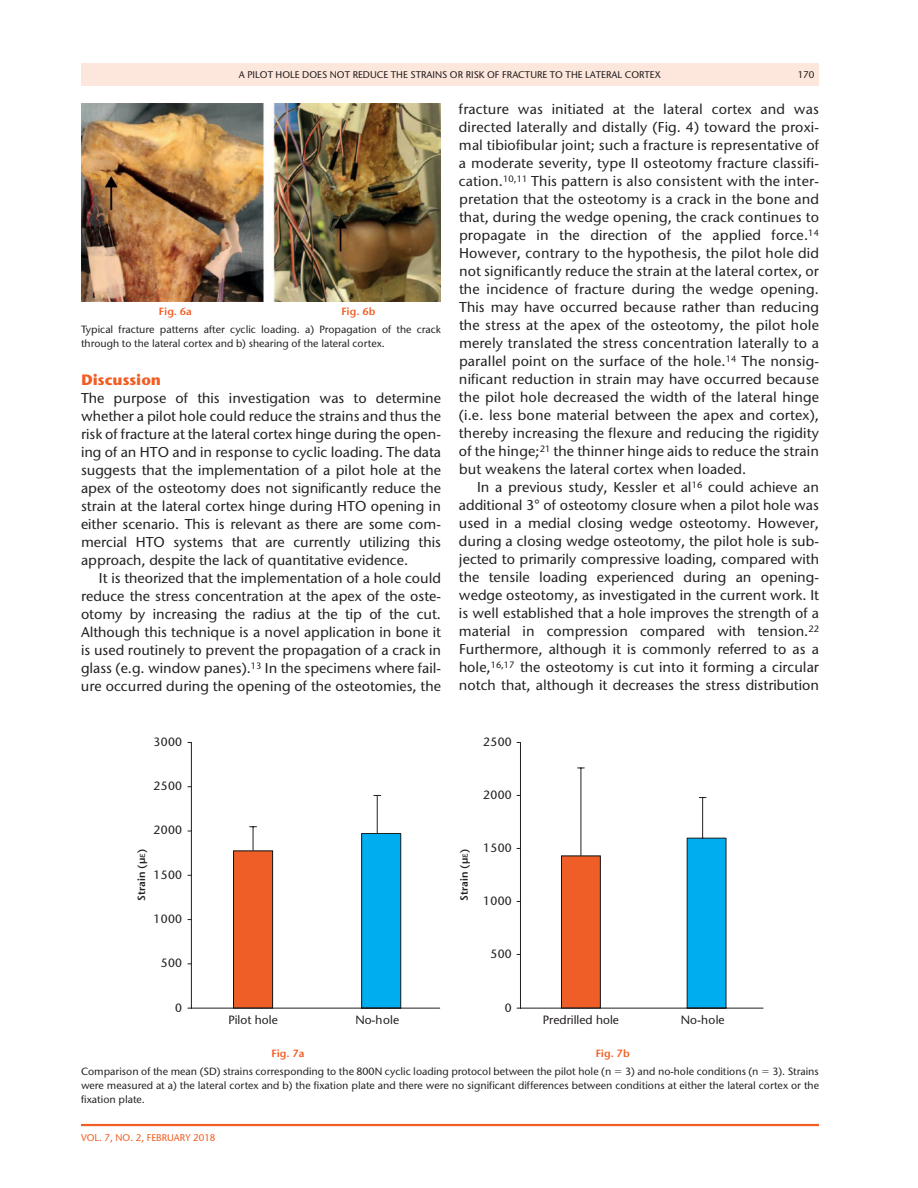
<style>
.page{position:relative;width:918px;height:1188px;background:#fff}
.page>*{position:absolute;margin:0;border:0;box-sizing:border-box;transform-origin:0 0}
.t1{font:700 15px "Stone Sans ITC Pro";color:#f25d23}
.t2{font:500 14.25px/18px "Stone Sans ITC Pro";color:#231f20;text-align:justify}
.t3{font:500 12px "Stone Sans Std";letter-spacing:.035em;color:#231f20}
.t4{font:500 12px "Stone Sans Std";color:#231f20}
.t5{font:500 10.5px/13.5px "Stone Sans ITC Pro";color:#231f20}
.t6{font:600 10.5px "Stone Sans ITC Pro";color:#f25d23}
.t7{font:600 10.5px "Stone Sans Std";color:#231f20}
.t8{font:500 9.75px "Stone Sans ITC Pro";color:#231f20}
.t9{font:500 9.75px "Stone Sans ITC Pro";color:#f25d23}
.s1{font-family:"Myriad Pro";font-weight:400}
</style>
<div class="page">
<div style="left:81px;top:63px;width:738px;height:23px;background:#fde7dc"></div>
<hr style="left:81px;top:1124px;width:738px;height:2px;background:#f25d23">
<img style="left:81px;top:104px;width:360px;height:198px">
<svg style="left:191px;top:742px;width:250px;height:267px"></svg>
<svg style="left:520px;top:742px;width:243px;height:267px"></svg>
<p class="t8" style="left:239px;top:68px;width:424px">A pilot hole does not reduce the strains or risk of fracture to the lateral cortex</p>
<p class="t8" style="left:798px;top:68px;width:18px">170</p>
<p class="t6" style="left:159px;top:305px;width:35px">Fig. 6a</p>
<p class="t6" style="left:341px;top:305px;width:36px">Fig. 6b</p>
<p class="t5" style="left:81px;top:323px;width:362px">Typical fracture patterns after cyclic loading. a) Propagation of the crack through to the lateral cortex and b) shearing of the lateral cortex.</p>
<p class="t1" style="left:81px;top:370px;width:82px">Discussion</p>
<p class="t2" style="left:81px;top:389px;width:362px">The purpose of this investigation was to determine whether a pilot hole could reduce the strains and thus the risk of fracture at the lateral cortex hinge during the open&shy;ing of an HTO and in response to cyclic loading. The data suggests that the implementation of a pilot hole at the apex of the osteotomy does not significantly reduce the strain at the lateral cortex hinge during HTO opening in either scenario. This is relevant as there are some com&shy;mercial HTO systems that are currently utilizing this approach, despite the lack of quantitative evidence.</p>
<p class="t2" style="left:81px;top:569px;width:362px;text-indent:18px">It is theorized that the implementation of a hole could reduce the stress concentration at the apex of the oste&shy;otomy by increasing the radius at the tip of the cut.<br>Although this technique is a novel application in bone it is used routinely to prevent the propagation of a crack in glass (e.g. window panes).<sup>13</sup> In the specimens where fail&shy;ure occurred during the opening of the osteotomies, the</p>
<p class="t3" style="left:153px;top:735px;width:30px">3000</p>
<p class="t3" style="left:153px;top:779px;width:30px">2500</p>
<p class="t3" style="left:153px;top:823px;width:30px">2000</p>
<p class="t2" style="left:459px;top:100px;width:362px">fracture was initiated at the lateral cortex and was directed laterally and distally (Fig. 4) toward the proxi&shy;mal tibiofibular joint; such a fracture is representative of a moderate severity, type II osteotomy fracture classifi&shy;cation.<sup>10,11</sup> This pattern is also consistent with the inter&shy;pretation that the osteotomy is a crack in the bone and that, during the wedge opening, the crack continues to propagate in the direction of the applied force.<sup>14<br></sup>However, contrary to the hypothesis, the pilot hole did not significantly reduce the strain at the lateral cortex, or the incidence of fracture during the wedge opening.<br>This may have occurred because rather than reducing the stress at the apex of the osteotomy, the pilot hole merely translated the stress concentration laterally to a parallel point on the surface of the hole.<sup>14</sup> The nonsig&shy;nificant reduction in strain may have occurred because the pilot hole decreased the width of the lateral hinge (i.e. less bone material between the apex and cortex), thereby increasing the flexure and reducing the rigidity of the hinge;<sup>21</sup> the thinner hinge aids to reduce the strain but weakens the lateral cortex when loaded.</p>
<p class="t2" style="left:459px;top:478px;width:362px;text-indent:18px">In a previous study, Kessler et al<sup>16</sup> could achieve an additional 3° of osteotomy closure when a pilot hole was used in a medial closing wedge osteotomy. However, during a closing wedge osteotomy, the pilot hole is sub&shy;jected to primarily compressive loading, compared with the tensile loading experienced during an opening&shy;wedge osteotomy, as investigated in the current work. It is well established that a hole improves the strength of a material in compression compared with tension.<sup>22<br></sup>Furthermore, although it is commonly referred to as a hole,<sup>16,17</sup> the osteotomy is cut into it forming a circular notch that, although it decreases the stress distribution</p>
<p class="t3" style="left:483px;top:735px;width:30px">2500</p>
<p class="t3" style="left:483px;top:788px;width:30px">2000</p>
<p class="t7" style="left:135px;top:901px;width:53px;rotate:-90deg">Strain (μ<span class="s1">ε</span>)</p>
<p class="t7" style="left:458px;top:901px;width:53px;rotate:-90deg">Strain (μ<span class="s1">ε</span>)</p>
<p class="t3" style="left:153px;top:867px;width:30px">1500</p>
<p class="t3" style="left:153px;top:912px;width:30px">1000</p>
<p class="t3" style="left:161px;top:956px;width:23px">500</p>
<p class="t3" style="left:483px;top:841px;width:30px">1500</p>
<p class="t3" style="left:483px;top:894px;width:30px">1000</p>
<p class="t3" style="left:490px;top:947px;width:23px">500</p>
<p class="t3" style="left:175px;top:1000px;width:8px">0</p>
<p class="t3" style="left:505px;top:1000px;width:8px">0</p>
<p class="t4" style="left:228px;top:1013px;width:51px">Pilot hole</p>
<p class="t3" style="left:355px;top:1013px;width:45px">No-hole</p>
<p class="t4" style="left:543px;top:1013px;width:78px">Predrilled hole</p>
<p class="t3" style="left:681px;top:1013px;width:45px">No-hole</p>
<p class="t6" style="left:272px;top:1047px;width:35px">Fig. 7a</p>
<p class="t6" style="left:596px;top:1047px;width:36px">Fig. 7b</p>
<p class="t5" style="left:81px;top:1065px;width:532px">Comparison of the mean (SD) strains corresponding to the 800N cyclic loading protocol between the pilot hole (n</p>
<p class="t5" style="left:625px;top:1065px;width:135px">3) and no-hole conditions (n</p>
<p class="t5" style="left:81px;top:1065px;width:740px;text-align:justify;text-indent:692px">3). Strains were measured at a) the lateral cortex and b) the fixation plate and there were no significant differences between conditions at either the lateral cortex or the fixation plate.</p>
<p class="t9" style="left:81px;top:1132px;width:136px">vol. 7, No. 2, FEBRUARY 2018</p>
</div>
